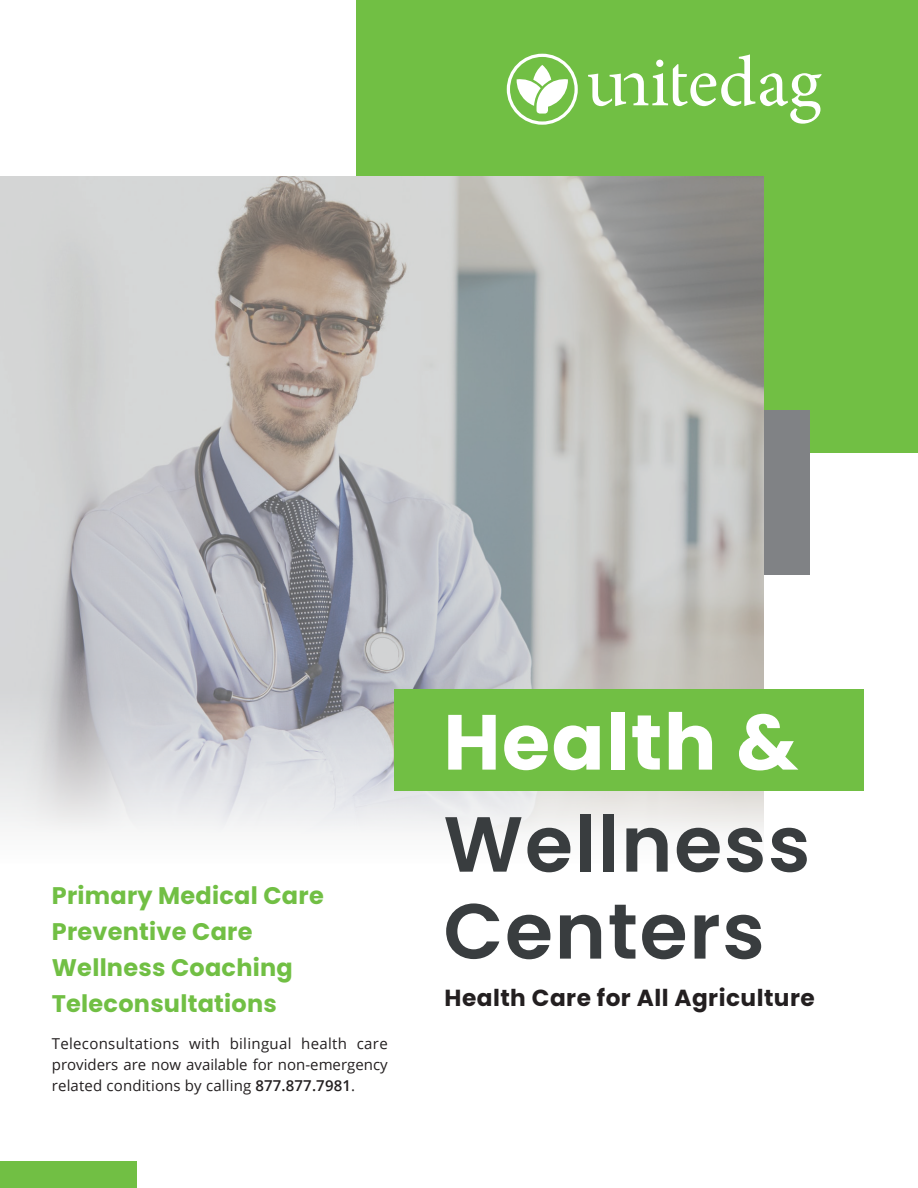
<style>
.page{position:relative;width:918px;height:1188px;background:#fff}
.page>*{position:absolute;margin:0;border:0;box-sizing:border-box;transform-origin:0 0}
.t1{font:600 78px/87px "Poppins";letter-spacing:.02em;color:#393d3f}
.t2{font:700 78px "Poppins";letter-spacing:.02em;color:#fff}
.t3{font:700 24px/36px "Poppins";letter-spacing:.01em;color:#71bf44}
.t4{font:700 23.25px "Poppins";letter-spacing:.02em;color:#231f20}
.t5{font:15px/21px "Open Sans";letter-spacing:.01em;color:#231f20;text-align:justify}
.s1{font-weight:600}
</style>
<div class="page">
<div style="left:356px;top:0;width:562px;height:453px;background:#71bf44"></div>
<div style="left:0;top:1162px;width:136px;height:26px;background:#71bf44"></div>
<svg style="left:0;top:176px;width:764px;height:656px"></svg>
<div style="left:394px;top:689px;width:469px;height:102px;background:#71bf44"></div>
<svg style="left:507px;top:54px;width:71px;height:71px"></svg>
<svg style="left:588px;top:54px;width:234px;height:70px"></svg>
<div style="left:764px;top:410px;width:46px;height:165px;background:#808285"></div>
<h2 class="t3" style="left:52px;top:878px;width:273px">Primary Medical Care<br>Preventive Care<br>Wellness Coaching<br>Teleconsultations</h2>
<p class="t5" style="left:52px;top:1032px;width:337px">Teleconsultations with bilingual health care providers are now available for non-emergency related conditions by calling <span class="s1">877.877.7981</span>.</p>
<h1 class="t2" style="left:443px;top:697px;width:356px">Health &amp;</h1>
<h1 class="t1" style="left:443px;top:801px;width:368px">Wellness<br>Centers</h1>
<h3 class="t4" style="left:445px;top:985px;width:372px">Health Care for All Agriculture</h3>
</div>
